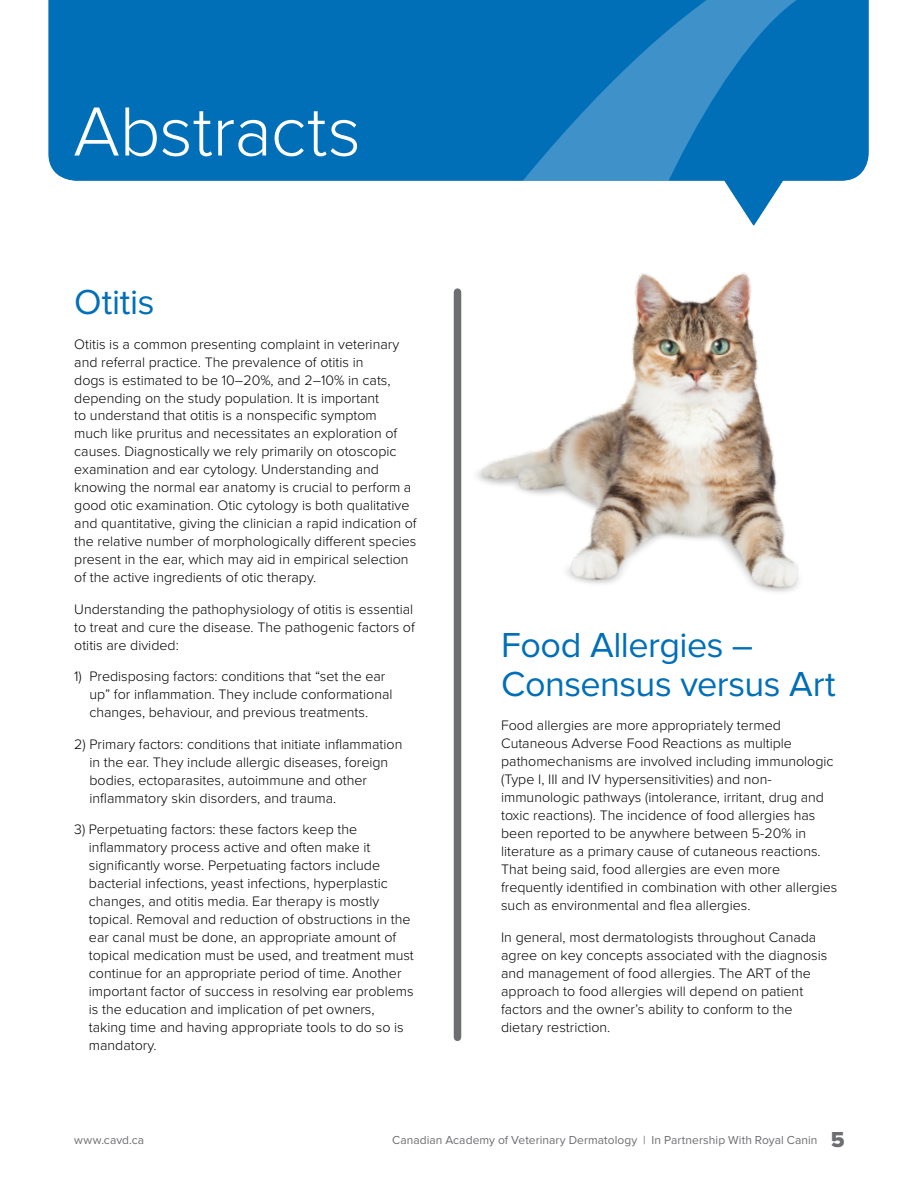
<style>
.page{position:relative;width:918px;height:1188px;background:#fff}
.page>*{position:absolute;margin:0;border:0;box-sizing:border-box;transform-origin:0 0}
.t1{font:300 72px "Proxima Nova";letter-spacing:-.005em;color:#fff}
.t2{font:36px/39px "Proxima Nova";letter-spacing:-.015em;color:#006fb8}
.t3{font:300 14.25px/18px "Proxima Nova";color:#000}
.t4{font:12px "Proxima Nova";letter-spacing:.005em;color:#6d6e71}
.s1{font-family:"Proxima Nova Extrabld";font-size:22.5px}
</style>
<div class="page">
<div style="left:48px;top:0;width:376px;height:181px;background:#006fb8"></div>
<svg style="left:424px;top:0;width:444px;height:181px;background:#1279bc"></svg>
<img style="left:454px;top:272px;width:345px;height:359px">
<svg style="left:695px;top:136px;width:117px;height:90px"></svg>
<div style="left:454px;top:292px;width:7px;height:745px;background:#6d6e71"></div>
<h1 class="t1" style="left:73px;top:90px;width:289px">Abstracts</h1>
<h2 class="t2" style="left:74px;top:284px;width:82px">Otitis</h2>
<p class="t3" style="left:74px;top:335px;width:344px">Otitis is a common presenting complaint in veterinary and referral practice. The prevalence of otitis in<br>dogs is estimated to be 10–20%, and 2–10% in cats, depending on the study population. It is important<br>to understand that otitis is a nonspecific symptom<br>much like pruritus and necessitates an exploration of causes. Diagnostically we rely primarily on otoscopic examination and ear cytology. Understanding and knowing the normal ear anatomy is crucial to perform a good otic examination. Otic cytology is both qualitative and quantitative, giving the clinician a rapid indication of the relative number of morphologically different species present in the ear, which may aid in empirical selection of the active ingredients of otic therapy.</p>
<p class="t3" style="left:74px;top:601px;width:342px;text-align:justify">Understanding the pathophysiology of otitis is essential to treat and cure the disease. The pathogenic factors of otitis are divided:</p>
<p class="t3" style="left:89px;top:668px;width:305px;text-indent:-15px">1) Predisposing factors: conditions that “set the ear up” for inflammation. They include conformational changes, behaviour, and previous treatments.</p>
<p class="t3" style="left:89px;top:736px;width:314px;text-indent:-15px">2) Primary factors: conditions that initiate inflammation in the ear. They include allergic diseases, foreign bodies, ectoparasites, autoimmune and other inflammatory skin disorders, and trauma.</p>
<p class="t3" style="left:89px;top:821px;width:326px;text-indent:-15px">3) Perpetuating factors: these factors keep the inflammatory process active and often make it significantly worse. Perpetuating factors include bacterial infections, yeast infections, hyperplastic changes, and otitis media. Ear therapy is mostly topical. Removal and reduction of obstructions in the ear canal must be done, an appropriate amount of topical medication must be used, and treatment must continue for an appropriate period of time. Another important factor of success in resolving ear problems is the education and implication of pet owners, taking time and having appropriate tools to do so is mandatory.</p>
<h2 class="t2" style="left:501px;top:627px;width:336px">Food Allergies –<br>Consensus versus Art</h2>
<p class="t3" style="left:501px;top:717px;width:338px">Food allergies are more appropriately termed Cutaneous Adverse Food Reactions as multiple pathomechanisms are involved including immunologic (Type I, III and IV hypersensitivities) and non&shy;immunologic pathways (intolerance, irritant, drug and toxic reactions). The incidence of food allergies has been reported to be anywhere between 5-20% in literature as a primary cause of cutaneous reactions.<br>That being said, food allergies are even more frequently identified in combination with other allergies such as environmental and flea allergies.</p>
<p class="t3" style="left:501px;top:928px;width:328px">In general, most dermatologists throughout Canada agree on key concepts associated with the diagnosis and management of food allergies. The ART of the approach to food allergies will depend on patient factors and the owner’s ability to conform to the dietary restriction.</p>
<p class="t4" style="left:74px;top:1133px;width:71px">www.cavd.ca</p>
<p class="t4" style="left:392px;top:1133px;width:454px">Canadian Academy of Veterinary Dermatology | In Partnership With Royal Canin <span class="s1">5</span></p>
</div>
